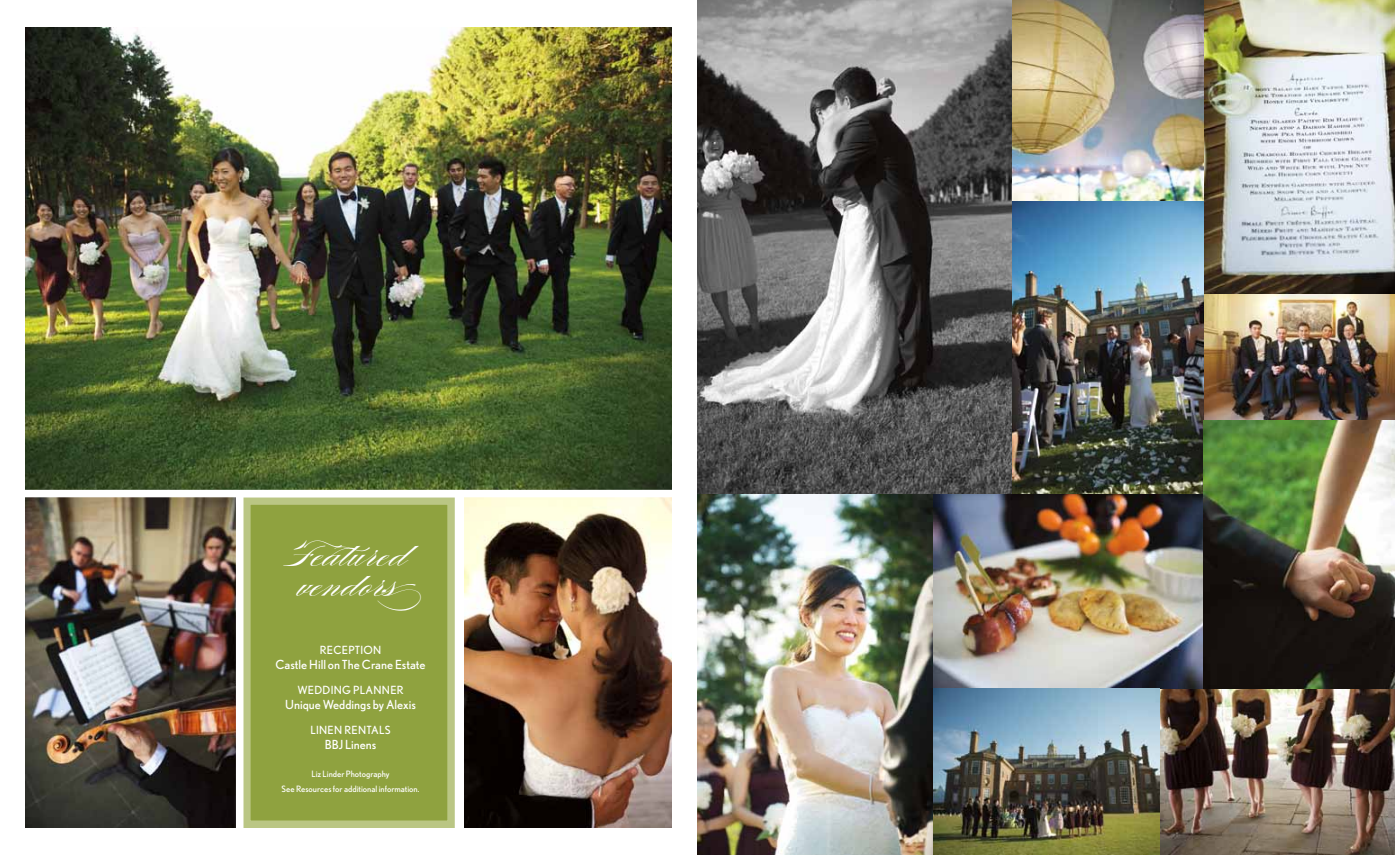
<style>
.page{position:relative;width:1395px;height:855px;background:#fff}
.page>*{position:absolute;margin:0;border:0;box-sizing:border-box;transform-origin:0 0}
.t1{font:35px/30px "Burgues Script";letter-spacing:.02em;color:#fff}
.t2{font:12.5px "Nobel";color:#fff}
.t3{font:11.25px "Nobel";letter-spacing:.025em;color:#fff}
.t4{font:8.75px/15px "Nobel";color:#fff;text-align:center}
</style>
<div class="page">
<img style="left:464px;top:497px;width:208px;height:331px">
<img style="left:25px;top:497px;width:211px;height:331px">
<img style="left:25px;top:27px;width:647px;height:463px">
<div style="left:243px;top:497px;width:212px;height:331px;background:#8fa23f;border:8px solid #bac684"></div>
<img style="left:698px;top:494px;width:235px;height:361px">
<img style="left:1203px;top:0;width:192px;height:688px">
<img style="left:933px;top:688px;width:462px;height:167px">
<img style="left:933px;top:494px;width:271px;height:194px">
<img style="left:698px;top:0;width:505px;height:494px">
<h1 class="t1" style="left:289px;top:538px;width:141px">Featured vendors</h1>
<p class="t3" style="left:320px;top:643px;width:63px">reception</p>
<p class="t2" style="left:276px;top:657px;width:152px">Castle Hill on The Crane Estate</p>
<p class="t3" style="left:297px;top:683px;width:108px">wedding planner</p>
<p class="t2" style="left:285px;top:697px;width:132px">Unique Weddings by Alexis</p>
<p class="t3" style="left:310px;top:723px;width:82px">linen rentals</p>
<p class="t2" style="left:325px;top:737px;width:53px">BBJ Linens</p>
<p class="t4" style="left:282px;top:767px;width:139px">Liz Linder Photography<br>See Resources for additional information.</p>
</div>
